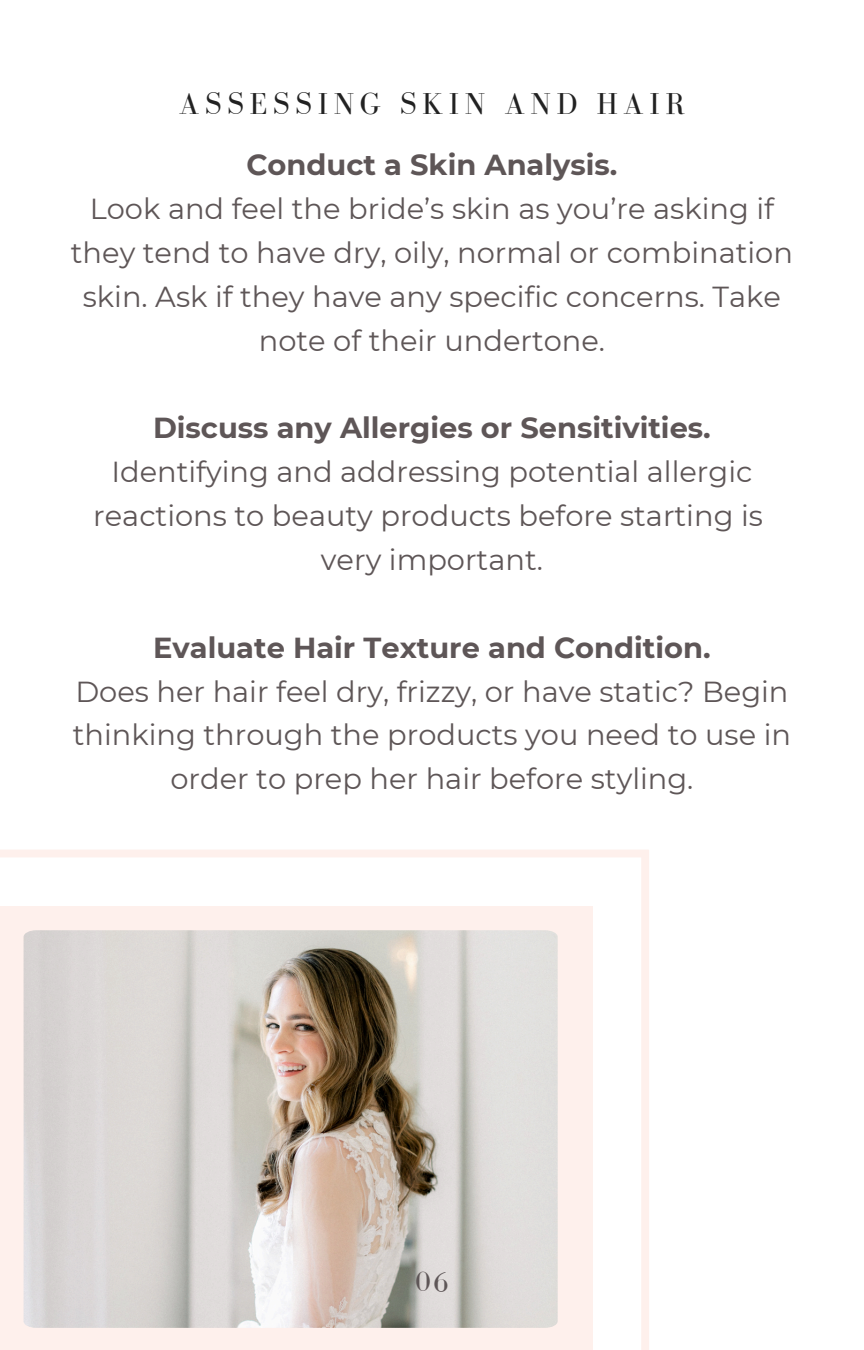
<style>
.page{position:relative;width:864px;height:1350px;background:#fff}
.page>*{position:absolute;margin:0;border:0;box-sizing:border-box;transform-origin:0 0}
.t1{font:31.05px "Bodoni FLF";letter-spacing:.175em;color:#222}
.t2{font:28.8px/43.9px "Montserrat";color:#5e5657;text-align:center}
.t3{font:700 28.8px "Montserrat";color:#5e5657}
.t4{font:28.35px "Bodoni FLF";color:#5e5657}
</style>
<div class="page">
<svg style="left:0;top:850px;width:649px;height:500px;fill:#fef0ec"></svg>
<img style="left:24px;top:930px;width:534px;height:398px">
<p class="t1" style="left:179px;top:87px;width:508px">ASSESSING SKIN AND HAIR</p>
<p class="t3" style="left:246px;top:147px;width:372px">Conduct a Skin Analysis.</p>
<p class="t2" style="left:71px;top:187px;width:724px">Look and feel the bride’s skin as you’re asking if they tend to have dry, oily, normal or combination skin. Ask if they have any specific concerns. Take note of their undertone.</p>
<p class="t3" style="left:153px;top:410px;width:559px">Discuss any Allergies or Sensitivities.</p>
<p class="t2" style="left:93px;top:450px;width:671px">Identifying and addressing potential allergic reactions to beauty products before starting is</p>
<p class="t2" style="left:321px;top:538px;width:223px">very important.</p>
<p class="t3" style="left:153px;top:630px;width:559px">Evaluate Hair Texture and Condition.</p>
<p class="t2" style="left:73px;top:669px;width:720px">Does her hair feel dry, frizzy, or have static? Begin thinking through the products you need to use in order to prep her hair before styling.</p>
<p class="t4" style="left:415px;top:1267px;width:34px">06</p>
</div>
